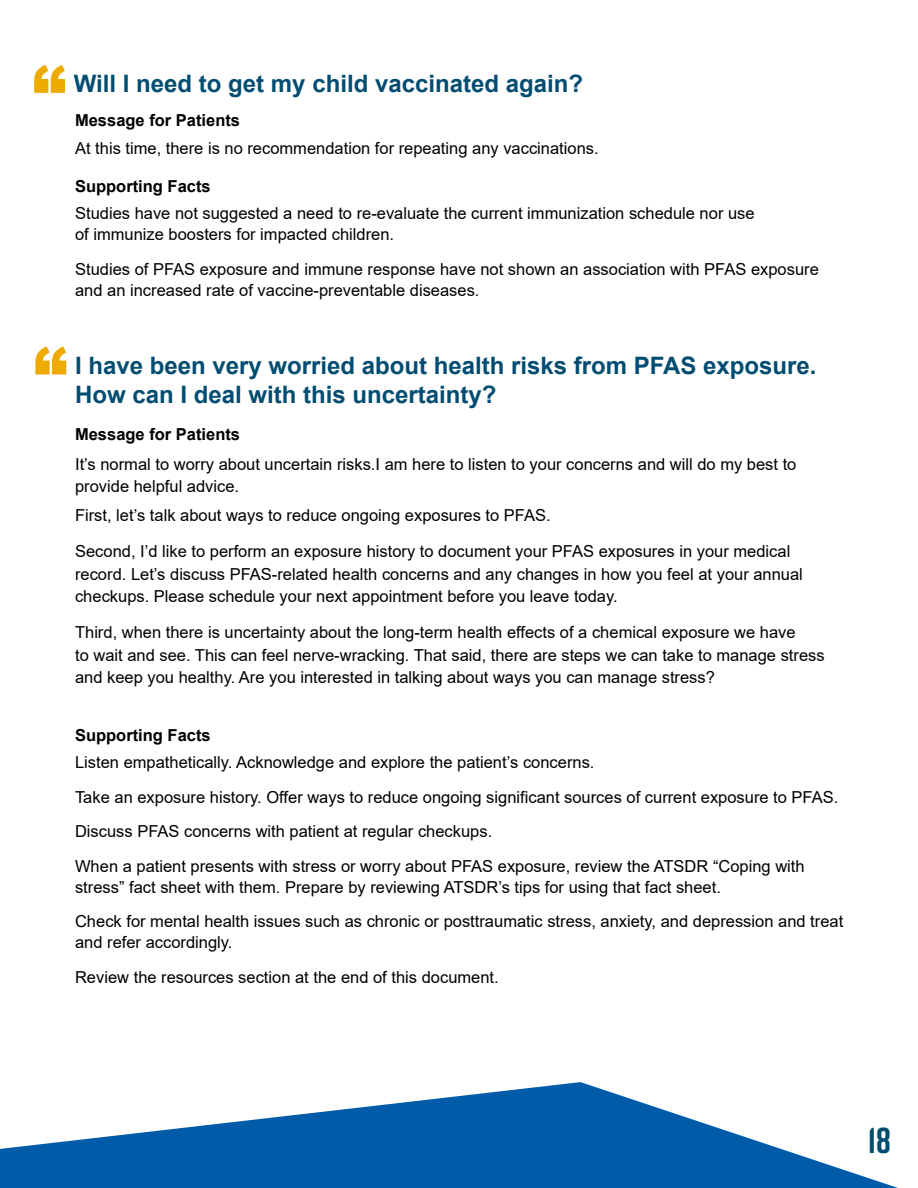
<style>
.page{position:relative;width:918px;height:1188px;background:#fff}
.page>*{position:absolute;margin:0;border:0;box-sizing:border-box;transform-origin:0 0}
.t1{font:700 36px "Rift";color:#004d71}
.t2{font:700 24px/28.8px "Arial";color:#004d71}
.t3{font:16.5px/22.5px "Arial";color:#000}
.t4{font:700 16.5px "Arial";color:#000}
</style>
<div class="page">
<svg style="left:34px;top:65px;width:31px;height:28px"></svg>
<svg style="left:35px;top:346px;width:31px;height:28px"></svg>
<svg style="left:0;top:1082px;width:898px;height:106px;fill:#005ca8"></svg>
<h3 class="t2" style="left:74px;top:70px;width:511px">Will I need to get my child vaccinated again?</h3>
<h4 class="t4" style="left:75px;top:109px;width:167px">Message for Patients</h4>
<p class="t3" style="left:75px;top:137px;width:525px">At this time, there is no recommendation for repeating any vaccinations.</p>
<h4 class="t4" style="left:75px;top:174px;width:137px">Supporting Facts</h4>
<p class="t3" style="left:75px;top:203px;width:681px;line-height:21px">Studies have not suggested a need to re-evaluate the current immunization schedule nor use of immunize boosters for impacted children.</p>
<p class="t3" style="left:75px;top:259px;width:745px;line-height:21px">Studies of PFAS exposure and immune response have not shown an association with PFAS exposure and an increased rate of vaccine-preventable diseases.</p>
<h3 class="t2" style="left:75px;top:351px;width:743px">I have been very worried about health risks from PFAS exposure.<br>How can I deal with this uncertainty?</h3>
<h4 class="t4" style="left:75px;top:423px;width:167px">Message for Patients</h4>
<p class="t3" style="left:75px;top:452px;width:723px">It’s normal to worry about uncertain risks.I am here to listen to your concerns and will do my best to provide helpful advice.</p>
<p class="t3" style="left:75px;top:504px;width:477px">First, let’s talk about ways to reduce ongoing exposures to PFAS.</p>
<p class="t3" style="left:75px;top:540px;width:729px">Second, I’d like to perform an exposure history to document your PFAS exposures in your medical record. Let’s discuss PFAS-related health concerns and any changes in how you feel at your annual checkups. Please schedule your next appointment before you leave today.</p>
<p class="t3" style="left:75px;top:621px;width:751px">Third, when there is uncertainty about the long-term health effects of a chemical exposure we have<br>to wait and see. This can feel nerve-wracking. That said, there are steps we can take to manage stress and keep you healthy. Are you interested in talking about ways you can manage stress?</p>
<h4 class="t4" style="left:75px;top:723px;width:137px">Supporting Facts</h4>
<p class="t3" style="left:75px;top:751px;width:521px">Listen empathetically. Acknowledge and explore the patient’s concerns.</p>
<p class="t3" style="left:75px;top:786px;width:765px">Take an exposure history. Offer ways to reduce ongoing significant sources of current exposure to PFAS.</p>
<p class="t3" style="left:75px;top:820px;width:419px">Discuss PFAS concerns with patient at regular checkups.</p>
<p class="t3" style="left:75px;top:856px;width:731px;line-height:21px">When a patient presents with stress or worry about PFAS exposure, review the ATSDR “Coping with stress” fact sheet with them. Prepare by reviewing ATSDR’s tips for using that fact sheet.</p>
<p class="t3" style="left:75px;top:911px;width:770px;line-height:21px">Check for mental health issues such as chronic or posttraumatic stress, anxiety, and depression and treat and refer accordingly.</p>
<p class="t3" style="left:75px;top:966px;width:425px">Review the resources section at the end of this document.</p>
<h1 class="t1" style="left:868px;top:1115px;width:25px">18</h1>
</div>
